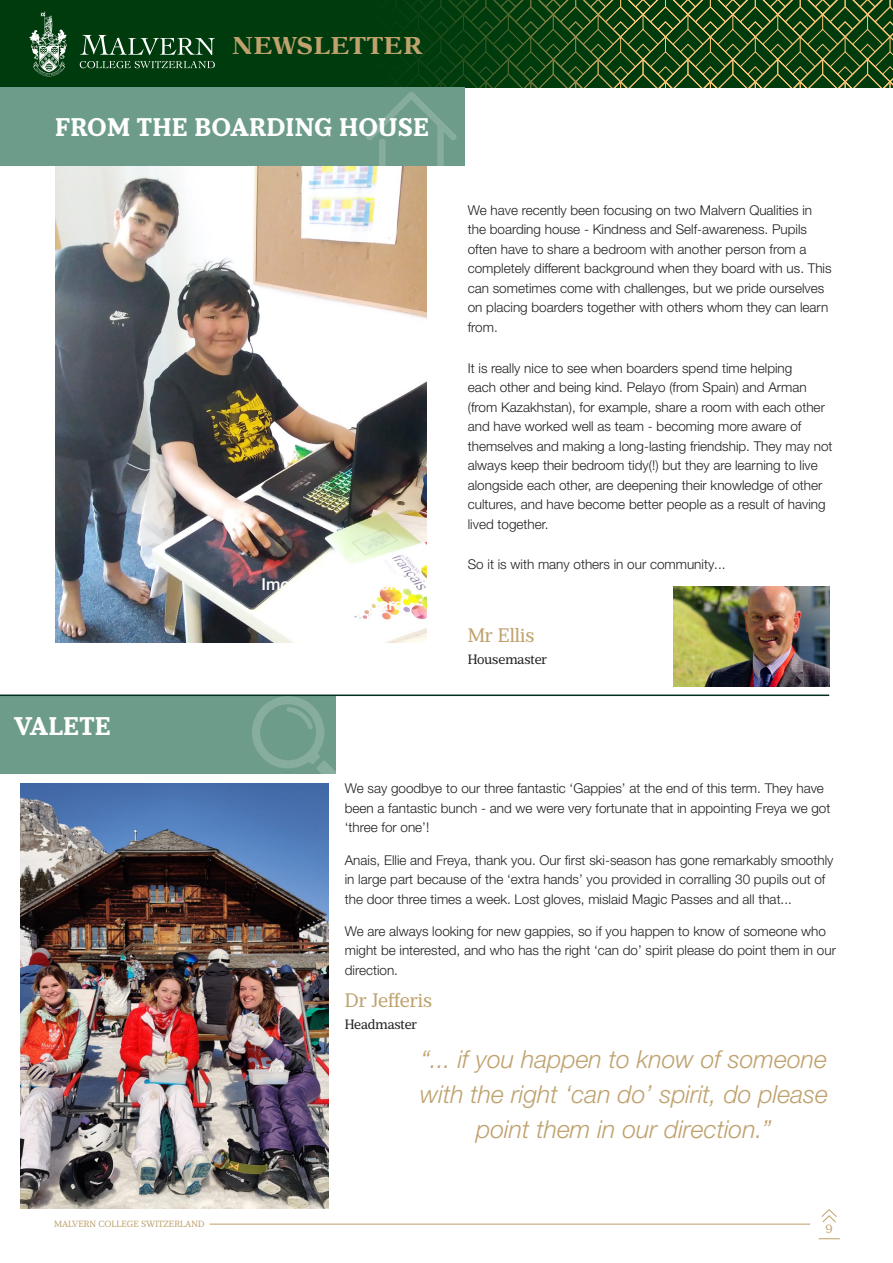
<style>
.page{position:relative;width:893px;height:1263px;background:#fff}
.page>*{position:absolute;margin:0;border:0;box-sizing:border-box;transform-origin:0 0}
.article_title{font:700 25.5px "Prumo Slab";letter-spacing:.01em;color:#fff}
.t1{font:500 25.5px "Aster";letter-spacing:.01em;color:#bfa26e}
.quote{font:italic 300 24.75px/34.7px "Helvetica Neue LT Pro";color:#bfa26e;text-align:center}
.name{font:19.5px "Prumo Slab";color:#bfa26e}
.Text{font:300 13.5px/19.5px "Helvetica Neue LT Pro";color:#231f20}
.job_title{font:13.5px "Prumo Slab";color:#231f20}
.t2{font:12px "Prumo Slab";color:#bfa26e}
.t3{font:9px "Prumo Slab";color:#bfa26e}
</style>
<div class="page">
<svg style="left:819px;top:1238px;width:21px;height:1px"></svg>
<svg style="left:822px;top:1209px;width:15px;height:14px"></svg>
<hr style="left:210px;top:1223px;width:600px;height:2px;background:#bfa26e">
<div style="left:0;top:0;width:893px;height:87px;background:#003b0d"></div>
<svg style="left:29px;top:11px;width:38px;height:65px"></svg>
<svg style="left:80px;top:35px;width:135px;height:20px"></svg>
<svg style="left:80px;top:61px;width:135px;height:7px"></svg>
<img style="left:55px;top:166px;width:371px;height:476px">
<div style="left:0;top:87px;width:465px;height:79px;background:#6e9c8a"></div>
<svg style="left:366px;top:0;width:527px;height:166px"></svg>
<img style="left:674px;top:587px;width:155px;height:100px">
<div style="left:0;top:695px;width:336px;height:79px;background:#6e9c8a"></div>
<svg style="left:252px;top:696px;width:84px;height:78px"></svg>
<hr style="left:0;top:694px;width:829px;height:2px;background:#012f1b">
<img style="left:21px;top:784px;width:307px;height:425px">
<p class="t1" style="left:232px;top:30px;width:192px">NEWSLETTER</p>
<p class="article_title" style="left:55px;top:112px;width:375px">FROM THE BOARDING HOUSE</p>
<p class="article_title" style="left:14px;top:710px;width:98px">VALETE</p>
<p class="Text" style="left:468px;top:200px;width:365px">We have recently been focusing on two Malvern Qualities in the boarding house - Kindness and Self-awareness. Pupils often have to share a bedroom with another person from a completely different background when they board with us. This can sometimes come with challenges, but we pride ourselves on placing boarders together with others whom they can learn from.</p>
<p class="Text" style="left:468px;top:358px;width:366px">It is really nice to see when boarders spend time helping<br>each other and being kind. Pelayo (from Spain) and Arman (from Kazakhstan), for example, share a room with each other and have worked well as team - becoming more aware of themselves and making a long-lasting friendship. They may not always keep their bedroom tidy(!) but they are learning to live alongside each other, are deepening their knowledge of other cultures, and have become better people as a result of having lived together.</p>
<p class="Text" style="left:468px;top:554px;width:259px">So it is with many others in our community...</p>
<p class="name" style="left:468px;top:624px;width:68px">Mr Ellis</p>
<p class="job_title" style="left:468px;top:651px;width:81px">Housemaster</p>
<p class="Text" style="left:345px;top:778px;width:487px">We say goodbye to our three fantastic ‘Gappies’ at the end of this term. They have been a fantastic bunch - and we were very fortunate that in appointing Freya we got ‘three for one’!</p>
<p class="Text" style="left:345px;top:850px;width:490px">Anais, Ellie and Freya, thank you. Our first ski-season has gone remarkably smoothly in large part because of the ‘extra hands’ you provided in corralling 30 pupils out of the door three times a week. Lost gloves, mislaid Magic Passes and all that...</p>
<p class="Text" style="left:345px;top:921px;width:493px">We are always looking for new gappies, so if you happen to know of someone who might be interested, and who has the right ‘can do’ spirit please do point them in our direction.</p>
<p class="name" style="left:345px;top:989px;width:89px">Dr Jefferis</p>
<p class="job_title" style="left:345px;top:1016px;width:74px">Headmaster</p>
<p class="t3" style="left:54px;top:1218px;width:152px">MALVERN COLLEGE SWITZERLAND</p>
<p class="quote" style="left:420px;top:1041px;width:409px">“... if you happen to know of someone with the right ‘can do’ spirit, do please point them in our direction.”</p>
<p class="t2" style="left:826px;top:1222px;width:9px">9</p>
</div>
